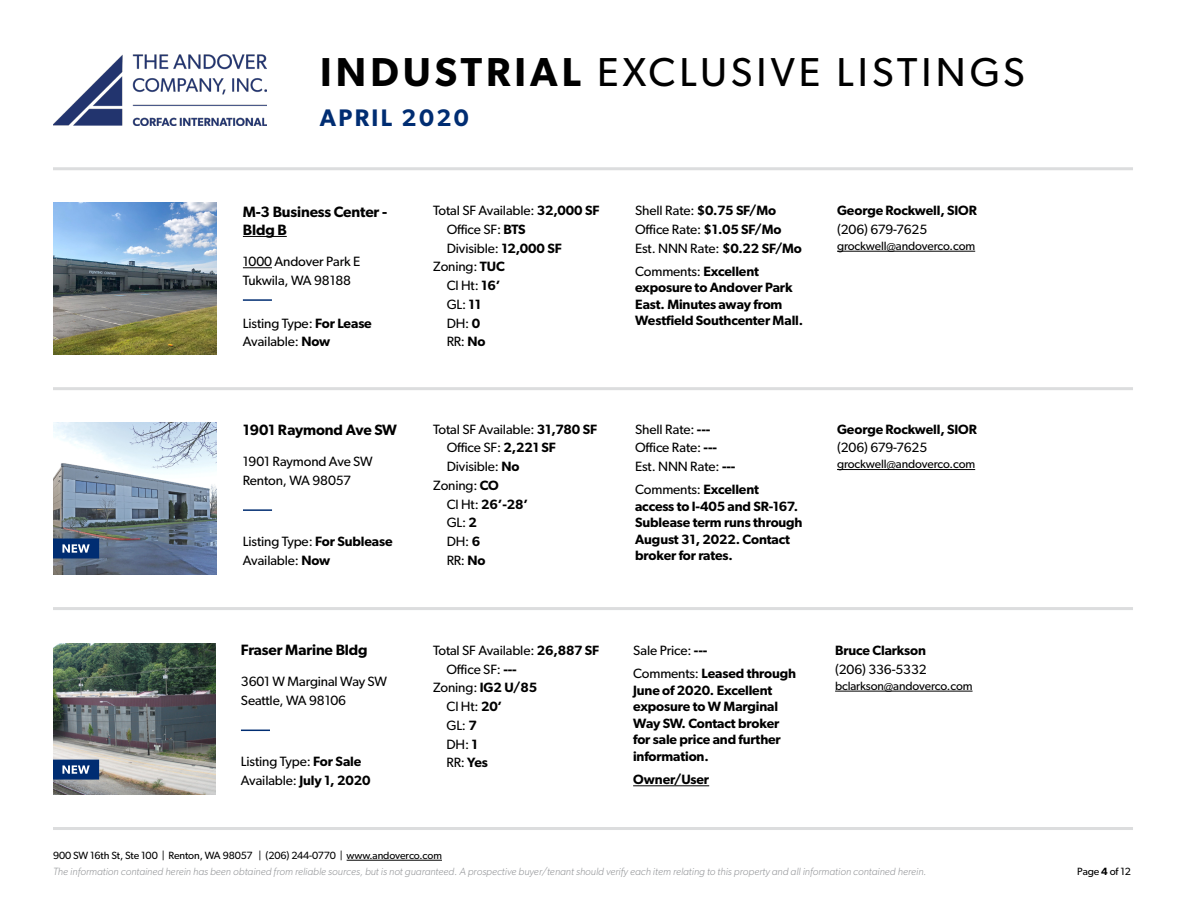
<style>
.page{position:relative;width:1188px;height:918px;background:#fff}
.page>*{position:absolute;margin:0;border:0;box-sizing:border-box;transform-origin:0 0}
.t1{font:40.5px "Gibson";letter-spacing:.1em;color:#000}
.t2{font:600 24px "Gibson";letter-spacing:.1em;color:#002d72}
.t3{font:600 15px/18px "Gibson";letter-spacing:-.01em;color:#000}
.t4{font:13.5px/18.8px "Gibson";letter-spacing:-.01em;color:#000}
.t5{font:600 13.5px/16.5px "Gibson";letter-spacing:-.01em;color:#000}
.t6{font:12px "Gibson";letter-spacing:-.01em;color:#000}
.t7{font:italic 300 10.5px "Gibson";color:#939598}
.t8{font:10.5px "Gibson";letter-spacing:-.01em;color:#000}
.s1{font-weight:600}
.s2{font-weight:400}
</style>
<div class="page">
<hr style="left:347px;top:860px;width:95px;height:1px;background:#000">
<img style="left:53px;top:54px;width:214px;height:72px">
<hr style="left:53px;top:387px;width:1080px;height:3px;background:#dcddde">
<hr style="left:53px;top:607px;width:1080px;height:3px;background:#dcddde">
<hr style="left:53px;top:167px;width:1080px;height:3px;background:#dcddde">
<hr style="left:53px;top:827px;width:1080px;height:3px;background:#dcddde">
<img style="left:53px;top:203px;width:164px;height:152px">
<hr style="left:243px;top:236px;width:44px;height:1px;background:#000">
<svg style="left:243px;top:267px;width:29px;height:1px"></svg>
<hr style="left:243px;top:299px;width:29px;height:2px;background:#002d72">
<hr style="left:837px;top:251px;width:138px;height:1px;background:#000">
<img style="left:53px;top:423px;width:164px;height:152px">
<hr style="left:243px;top:509px;width:29px;height:2px;background:#002d72">
<hr style="left:837px;top:469px;width:138px;height:1px;background:#000">
<div style="left:53px;top:539px;width:46px;height:19px;background:#002d72"></div>
<svg style="left:62px;top:544px;width:28px;height:9px"></svg>
<img style="left:53px;top:643px;width:162px;height:152px">
<svg style="left:241px;top:730px;width:29px;height:1px"></svg>
<hr style="left:835px;top:691px;width:138px;height:1px;background:#000">
<hr style="left:633px;top:785px;width:76px;height:1px;background:#000">
<div style="left:53px;top:760px;width:46px;height:20px;background:#002d72;border:2px solid #002d72"></div>
<svg style="left:62px;top:765px;width:28px;height:9px"></svg>
<h1 class="t1" style="left:320px;top:48px;width:706px"><span class="s1">INDUSTRIAL</span> EXCLUSIVE LISTINGS</h1>
<h2 class="t2" style="left:320px;top:103px;width:151px">APRIL 2020</h2>
<p class="t3" style="left:243px;top:202px;width:146px">M-3 Business Center -<br>Bldg B</p>
<p class="t4" style="left:243px;top:252px;width:119px">1000 Andover Park E<br>Tukwila, WA 98188</p>
<p class="t4" style="left:243px;top:313px;width:130px">Listing Type: <span class="s1">For Lease<br></span>Available: <span class="s1">Now</span></p>
<p class="t3" style="left:243px;top:420px;width:156px">1901 Raymond Ave SW</p>
<p class="t4" style="left:243px;top:452px;width:131px">1901 Raymond Ave SW<br>Renton, WA 98057</p>
<p class="t4" style="left:243px;top:532px;width:151px">Listing Type: <span class="s1">For Sublease<br></span>Available: <span class="s1">Now</span></p>
<p class="t3" style="left:241px;top:640px;width:128px">Fraser Marine Bldg</p>
<p class="t4" style="left:241px;top:672px;width:148px">3601 W Marginal Way SW<br>Seattle, WA 98106</p>
<p class="t4" style="left:241px;top:752px;width:131px">Listing Type: <span class="s1">For Sale<br></span>Available: <span class="s1">July 1, 2020</span></p>
<p class="t4" style="left:433px;top:201px;width:168px">Total SF Available: <span class="s1">32,000 SF</span></p>
<p class="t4" style="left:447px;top:220px;width:80px">Office SF: <span class="s1">BTS</span></p>
<p class="t4" style="left:447px;top:238px;width:117px">Divisible: <span class="s1">12,000 SF</span></p>
<p class="t4" style="left:433px;top:257px;width:73px">Zoning: <span class="s1">TUC</span></p>
<p class="t4" style="left:447px;top:276px;width:55px">Cl Ht: <span class="s1">16’</span></p>
<p class="t4" style="left:447px;top:295px;width:36px">GL: <span class="s1">11</span></p>
<p class="t4" style="left:447px;top:313px;width:35px">DH: <span class="s1">0</span></p>
<p class="t4" style="left:447px;top:332px;width:40px">RR: <span class="s1">No</span></p>
<p class="t4" style="left:433px;top:419px;width:165px">Total SF Available: <span class="s1">31,780 SF</span></p>
<p class="t4" style="left:447px;top:438px;width:111px">Office SF: <span class="s1">2,221 SF</span></p>
<p class="t4" style="left:447px;top:457px;width:74px">Divisible: <span class="s1">No</span></p>
<p class="t4" style="left:433px;top:476px;width:67px">Zoning: <span class="s1">CO</span></p>
<p class="t5" style="left:447px;top:495px;width:83px"><span class="s2">Cl Ht:</span> 26’-28’</p>
<p class="t4" style="left:447px;top:513px;width:32px">GL: <span class="s1">2</span></p>
<p class="t4" style="left:447px;top:532px;width:35px">DH: <span class="s1">6</span></p>
<p class="t4" style="left:447px;top:551px;width:40px">RR: <span class="s1">No</span></p>
<p class="t4" style="left:433px;top:641px;width:168px">Total SF Available: <span class="s1">26,887 SF</span></p>
<p class="t4" style="left:447px;top:659px;width:72px">Office SF: <span class="s1">---</span></p>
<p class="t4" style="left:433px;top:678px;width:106px">Zoning: <span class="s1">IG2 U/85</span></p>
<p class="t4" style="left:447px;top:697px;width:57px">Cl Ht: <span class="s1">20’</span></p>
<p class="t4" style="left:447px;top:716px;width:32px">GL: <span class="s1">7</span></p>
<p class="t4" style="left:447px;top:734px;width:33px">DH: <span class="s1">1</span></p>
<p class="t4" style="left:447px;top:753px;width:43px">RR: <span class="s1">Yes</span></p>
<p class="t8" style="left:53px;top:849px;width:390px">900 SW 16th St, Ste 100 | Renton, WA 98057 | (206) 244-0770 | www.andoverco.com</p>
<p class="t4" style="left:635px;top:201px;width:168px">Shell Rate: <span class="s1">$0.75 SF/Mo<br></span>Office Rate: <span class="s1">$1.05 SF/Mo<br></span>Est. NNN Rate: <span class="s1">$0.22 SF/Mo</span></p>
<p class="t5" style="left:635px;top:263px;width:170px"><span class="s2">Comments:</span> Excellent exposure to Andover Park<br>East. Minutes away from<br>Westfield Southcenter Mall.</p>
<p class="t4" style="left:635px;top:419px;width:102px">Shell Rate: <span class="s1">---<br></span>Office Rate: <span class="s1">---<br></span>Est. NNN Rate: <span class="s1">---</span></p>
<p class="t5" style="left:635px;top:481px;width:169px"><span class="s2">Comments:</span> Excellent<br>access to I-405 and SR-167.<br>Sublease term runs through<br>August 31, 2022. Contact broker for rates.</p>
<p class="t4" style="left:633px;top:639px;width:164px;line-height:23.2px">Sale Price: <span class="s1">---<br></span>Comments: <span class="s1">Leased through</span></p>
<p class="t5" style="left:633px;top:682px;width:149px">June of 2020. Excellent exposure to W Marginal<br>Way SW. Contact broker for sale price and further information.</p>
<p class="t5" style="left:633px;top:771px;width:78px">Owner/User</p>
<p class="t5" style="left:837px;top:202px;width:141px">George Rockwell, SIOR</p>
<p class="t4" style="left:837px;top:220px;width:92px">(206) 679-7625</p>
<p class="t6" style="left:837px;top:238px;width:140px">grockwell@andoverco.com</p>
<p class="t5" style="left:837px;top:420px;width:141px">George Rockwell, SIOR</p>
<p class="t4" style="left:837px;top:438px;width:92px">(206) 679-7625</p>
<p class="t6" style="left:837px;top:457px;width:140px">grockwell@andoverco.com</p>
<p class="t5" style="left:835px;top:642px;width:92px">Bruce Clarkson</p>
<p class="t4" style="left:835px;top:660px;width:93px">(206) 336-5332</p>
<p class="t6" style="left:835px;top:678px;width:139px">bclarkson@andoverco.com</p>
<p class="t7" style="left:53px;top:865px;width:875px">The information contained herein has been obtained from reliable sources, but is not guaranteed. A prospective buyer/tenant should verify each item relating to this property and all information contained herein.</p>
<p class="t8" style="left:1077px;top:865px;width:55px">Page <span class="s1">4</span> of 12</p>
</div>
